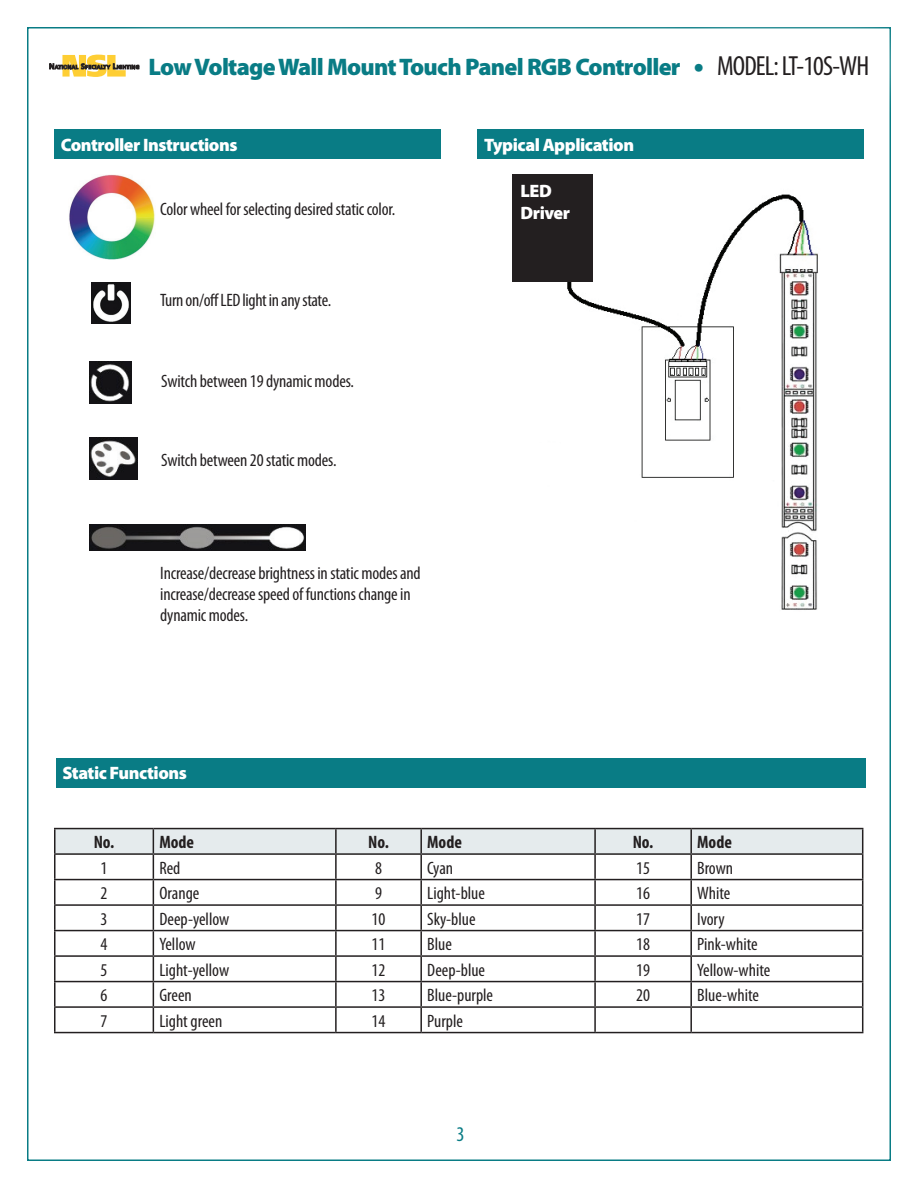
<style>
.page{position:relative;width:918px;height:1188px;background:#fff}
.page>*{position:absolute;margin:0;border:0;box-sizing:border-box;transform-origin:0 0}
.t1{font:900 24px "Myriad Pro";letter-spacing:-.03em;color:#097c85}
.t2{font:condensed 21px "Myriad Pro";color:#097c85}
.t3{font:condensed 18px/21px "Myriad Pro";letter-spacing:-.01em;color:#231f20}
.t4{font:900 18px/22.5px "Myriad Pro";letter-spacing:-.025em;color:#fff}
.t5{font:700 condensed 18px "Myriad Pro";color:#231f20}
.s1{font-size:27.75px}
.s2{font-weight:400;font-stretch:condensed;font-size:27.75px;color:#231f20}
</style>
<div class="page">
<div style="left:54px;top:130px;width:387px;height:29px;background:#097c85"></div>
<div style="left:477px;top:130px;width:387px;height:29px;background:#097c85"></div>
<img style="left:69px;top:174px;width:86px;height:86px">
<img style="left:92px;top:282px;width:39px;height:42px">
<img style="left:90px;top:362px;width:42px;height:42px">
<img style="left:90px;top:438px;width:48px;height:42px">
<img style="left:90px;top:525px;width:216px;height:25px">
<img style="left:567px;top:194px;width:251px;height:416px">
<div style="left:512px;top:174px;width:81px;height:108px;background:#231f20"></div>
<div style="left:56px;top:758px;width:810px;height:29px;background:#097c85"></div>
<hr style="left:54px;top:828px;width:99px;height:1px;background:#231f20">
<hr style="left:153px;top:828px;width:183px;height:1px;background:#231f20">
<hr style="left:336px;top:828px;width:85px;height:1px;background:#231f20">
<hr style="left:421px;top:828px;width:174px;height:1px;background:#231f20">
<hr style="left:595px;top:828px;width:96px;height:1px;background:#231f20">
<hr style="left:691px;top:828px;width:172px;height:1px;background:#231f20">
<hr style="left:54px;top:853px;width:99px;height:2px;background:#231f20">
<hr style="left:54px;top:855px;width:2px;height:24px;background:#231f20">
<hr style="left:54px;top:879px;width:99px;height:1px;background:#231f20">
<hr style="left:54px;top:880px;width:2px;height:24px;background:#231f20">
<hr style="left:54px;top:904px;width:99px;height:2px;background:#231f20">
<hr style="left:54px;top:906px;width:2px;height:24px;background:#231f20">
<hr style="left:54px;top:930px;width:99px;height:1px;background:#231f20">
<hr style="left:54px;top:931px;width:2px;height:24px;background:#231f20">
<hr style="left:54px;top:955px;width:99px;height:2px;background:#231f20">
<hr style="left:54px;top:957px;width:2px;height:24px;background:#231f20">
<hr style="left:54px;top:981px;width:99px;height:1px;background:#231f20">
<hr style="left:54px;top:982px;width:2px;height:24px;background:#231f20">
<hr style="left:54px;top:1006px;width:99px;height:2px;background:#231f20">
<hr style="left:54px;top:1008px;width:2px;height:24px;background:#231f20">
<hr style="left:54px;top:1032px;width:99px;height:1px;background:#231f20">
<hr style="left:153px;top:1032px;width:183px;height:1px;background:#231f20">
<hr style="left:336px;top:1032px;width:85px;height:1px;background:#231f20">
<hr style="left:421px;top:1032px;width:174px;height:1px;background:#231f20">
<hr style="left:595px;top:1032px;width:96px;height:1px;background:#231f20">
<hr style="left:691px;top:1032px;width:172px;height:1px;background:#231f20">
<hr style="left:54px;top:829px;width:2px;height:24px;background:#231f20">
<svg style="left:55px;top:829px;width:808px;height:203px"></svg>
<svg style="left:49px;top:55px;width:90px;height:22px"></svg>
<h1 class="t1" style="left:148px;top:51px;width:722px">Low Voltage Wall Mount Touch Panel RGB Controller <span class="s1">•</span> <span class="s2">MODEL: LT-10S-WH</span></h1>
<p class="t4" style="left:61px;top:133px;width:178px">Controller Instructions</p>
<p class="t3" style="left:160px;top:198px;width:237px">Color wheel for selecting desired static color.</p>
<p class="t3" style="left:160px;top:289px;width:172px">Turn on/off LED light in any state.</p>
<p class="t3" style="left:161px;top:371px;width:194px">Switch between 19 dynamic modes.</p>
<p class="t3" style="left:161px;top:449px;width:177px">Switch between 20 static modes.</p>
<p class="t3" style="left:160px;top:562px;width:262px">Increase/decrease brightness in static modes and increase/decrease speed of functions change in dynamic modes.</p>
<p class="t4" style="left:62px;top:761px;width:126px">Static Functions</p>
<p class="t4" style="left:484px;top:133px;width:152px">Typical Application</p>
<p class="t4" style="left:521px;top:179px;width:51px">LED<br>Driver</p>
<p class="t5" style="left:94px;top:831px;width:22px">No.</p>
<p class="t5" style="left:159px;top:831px;width:36px">Mode</p>
<p class="t5" style="left:368px;top:831px;width:95px">No. Mode</p>
<p class="t5" style="left:633px;top:831px;width:22px">No.</p>
<p class="t5" style="left:697px;top:831px;width:36px">Mode</p>
<p class="t3" style="left:101px;top:857px;width:8px">1</p>
<p class="t3" style="left:159px;top:857px;width:23px">Red</p>
<p class="t3" style="left:375px;top:857px;width:8px">8</p>
<p class="t3" style="left:427px;top:857px;width:27px">Cyan</p>
<p class="t3" style="left:636px;top:857px;width:15px">15</p>
<p class="t3" style="left:697px;top:857px;width:37px">Brown</p>
<p class="t3" style="left:101px;top:882px;width:8px">2</p>
<p class="t3" style="left:159px;top:882px;width:42px">Orange</p>
<p class="t3" style="left:375px;top:882px;width:8px">9</p>
<p class="t3" style="left:427px;top:882px;width:59px">Light-blue</p>
<p class="t3" style="left:636px;top:882px;width:15px">16</p>
<p class="t3" style="left:697px;top:882px;width:35px">White</p>
<p class="t3" style="left:101px;top:908px;width:8px">3</p>
<p class="t3" style="left:159px;top:908px;width:72px">Deep-yellow</p>
<p class="t3" style="left:372px;top:908px;width:15px">10</p>
<p class="t3" style="left:427px;top:908px;width:50px">Sky-blue</p>
<p class="t3" style="left:636px;top:908px;width:15px">17</p>
<p class="t3" style="left:697px;top:908px;width:29px">Ivory</p>
<p class="t3" style="left:101px;top:933px;width:8px">4</p>
<p class="t3" style="left:159px;top:933px;width:38px">Yellow</p>
<p class="t3" style="left:372px;top:933px;width:15px">11</p>
<p class="t3" style="left:427px;top:933px;width:26px">Blue</p>
<p class="t3" style="left:636px;top:933px;width:15px">18</p>
<p class="t3" style="left:697px;top:933px;width:62px">Pink-white</p>
<p class="t3" style="left:101px;top:959px;width:8px">5</p>
<p class="t3" style="left:159px;top:959px;width:71px">Light-yellow</p>
<p class="t3" style="left:372px;top:959px;width:15px">12</p>
<p class="t3" style="left:427px;top:959px;width:59px">Deep-blue</p>
<p class="t3" style="left:636px;top:959px;width:15px">19</p>
<p class="t3" style="left:697px;top:959px;width:75px">Yellow-white</p>
<p class="t3" style="left:101px;top:984px;width:8px">6</p>
<p class="t3" style="left:159px;top:984px;width:34px">Green</p>
<p class="t3" style="left:372px;top:984px;width:15px">13</p>
<p class="t3" style="left:427px;top:984px;width:67px">Blue-purple</p>
<p class="t3" style="left:636px;top:984px;width:15px">20</p>
<p class="t3" style="left:697px;top:984px;width:63px">Blue-white</p>
<p class="t3" style="left:101px;top:1010px;width:8px">7</p>
<p class="t3" style="left:159px;top:1010px;width:65px">Light green</p>
<p class="t3" style="left:372px;top:1010px;width:15px">14</p>
<p class="t3" style="left:427px;top:1010px;width:37px">Purple</p>
<p class="t2" style="left:457px;top:1121px;width:10px">3</p>
</div>
